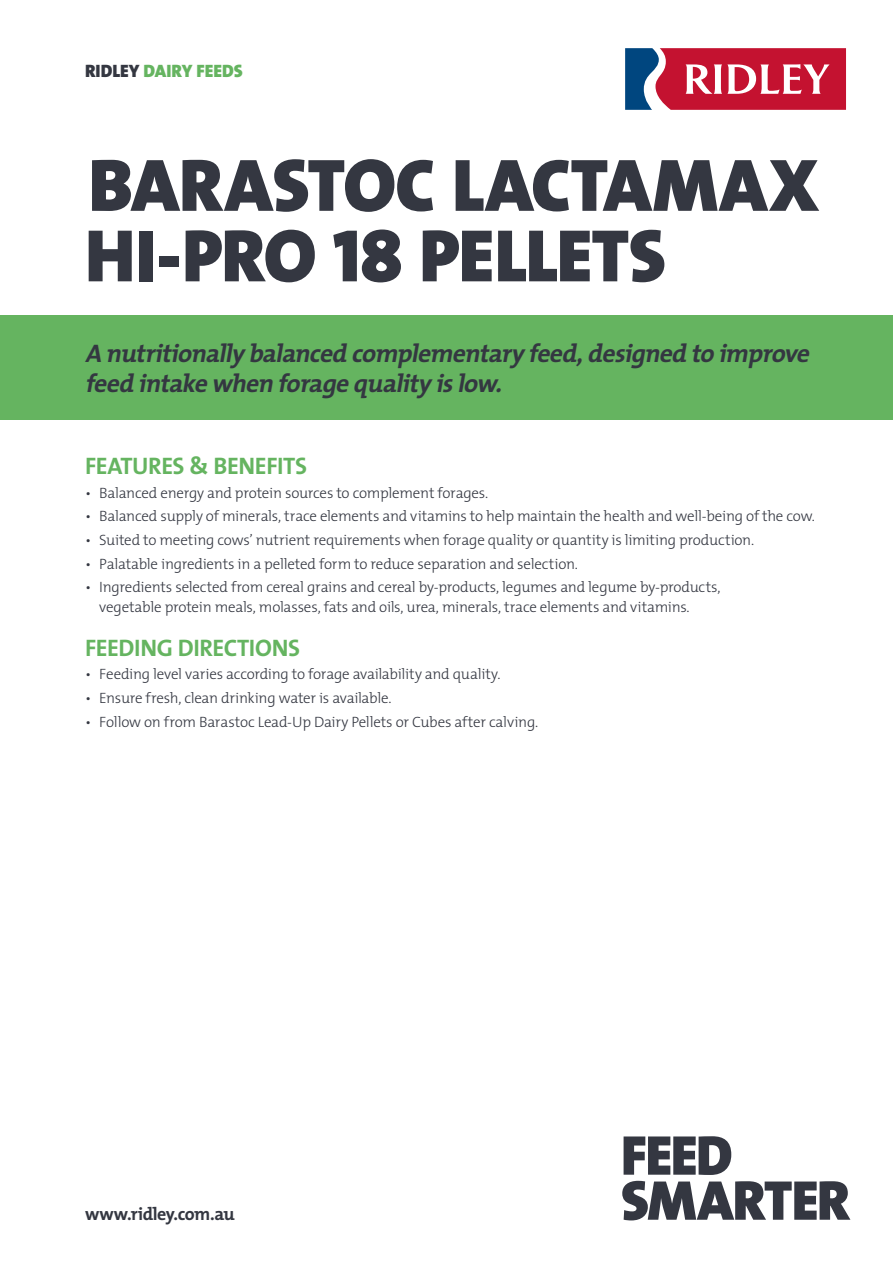
<style>
.page{position:relative;width:893px;height:1263px;background:#fff}
.page>*{position:absolute;margin:0;border:0;box-sizing:border-box;transform-origin:0 0}
.t1{font:900 75px/70.5px "The Mix";letter-spacing:-.01em;color:#343741}
.t2{font:italic 700 25.5px/30px "The Mix";color:#343741}
.t3{font:700 24px "The Mix";letter-spacing:-.015em;color:#65b460}
.t4{font:700 18px "The Mix";letter-spacing:-.025em;color:#343741}
.t5{font:900 18px "The Mix";color:#65b460}
.t6{font:300 15px/19.5px "The Mix";letter-spacing:-.015em;color:#343741}
.s1{color:#343741}
.s2{font-family:"The Mix Black Caps";font-weight:400}
</style>
<div class="page">
<svg style="left:625px;top:48px;width:221px;height:62px"></svg>
<svg style="left:622px;top:1181px;width:228px;height:39px"></svg>
<svg style="left:624px;top:1136px;width:107px;height:39px"></svg>
<div style="left:0;top:315px;width:893px;height:105px;background:#65b460"></div>
<p class="t5" style="left:85px;top:55px;width:159px"><span class="s1">RIDLEY</span> DAIRY FEEDS</p>
<h1 class="t1" style="left:85px;top:149px;width:736px">BARASTOC LACTAMAX<br>HI-PRO <span class="s2">18</span> PELLETS</h1>
<h2 class="t2" style="left:85px;top:337px;width:733px">A nutritionallybalancedcomplementaryfeed,designedtoimprove feedintakewhen foragequalityislow.</h2>
<h3 class="t3" style="left:85px;top:445px;width:224px">FEATURES &amp; BENEFITS</h3>
<p class="t6" style="left:85px;top:482px;width:405px">• Balanced energy and protein sources to complement forages.</p>
<p class="t6" style="left:85px;top:506px;width:731px">• Balanced supply of minerals, trace elements and vitamins to help maintain the health and well-being of the cow.</p>
<p class="t6" style="left:85px;top:530px;width:671px">• Suited to meeting cows’ nutrient requirements when forage quality or quantity is limiting production.</p>
<p class="t6" style="left:85px;top:553px;width:494px">• Palatable ingredients in a pelleted form to reduce separation and selection.</p>
<p class="t6" style="left:99px;top:577px;width:623px;text-indent:-14px">• Ingredients selected from cereal grains and cereal by-products, legumes and legume by-products, vegetable protein meals, molasses, fats and oils, urea, minerals, trace elements and vitamins.</p>
<h3 class="t3" style="left:85px;top:627px;width:217px">FEEDING DIRECTIONS</h3>
<p class="t6" style="left:85px;top:664px;width:417px">• Feeding level varies according to forage availability and quality.</p>
<p class="t6" style="left:85px;top:688px;width:308px">• Ensure fresh, clean drinking water is available.</p>
<p class="t6" style="left:85px;top:711px;width:455px">• Follow on from Barastoc Lead-Up Dairy Pellets or Cubes after calving.</p>
<p class="t4" style="left:85px;top:1199px;width:151px">www.ridley.com.au</p>
</div>
